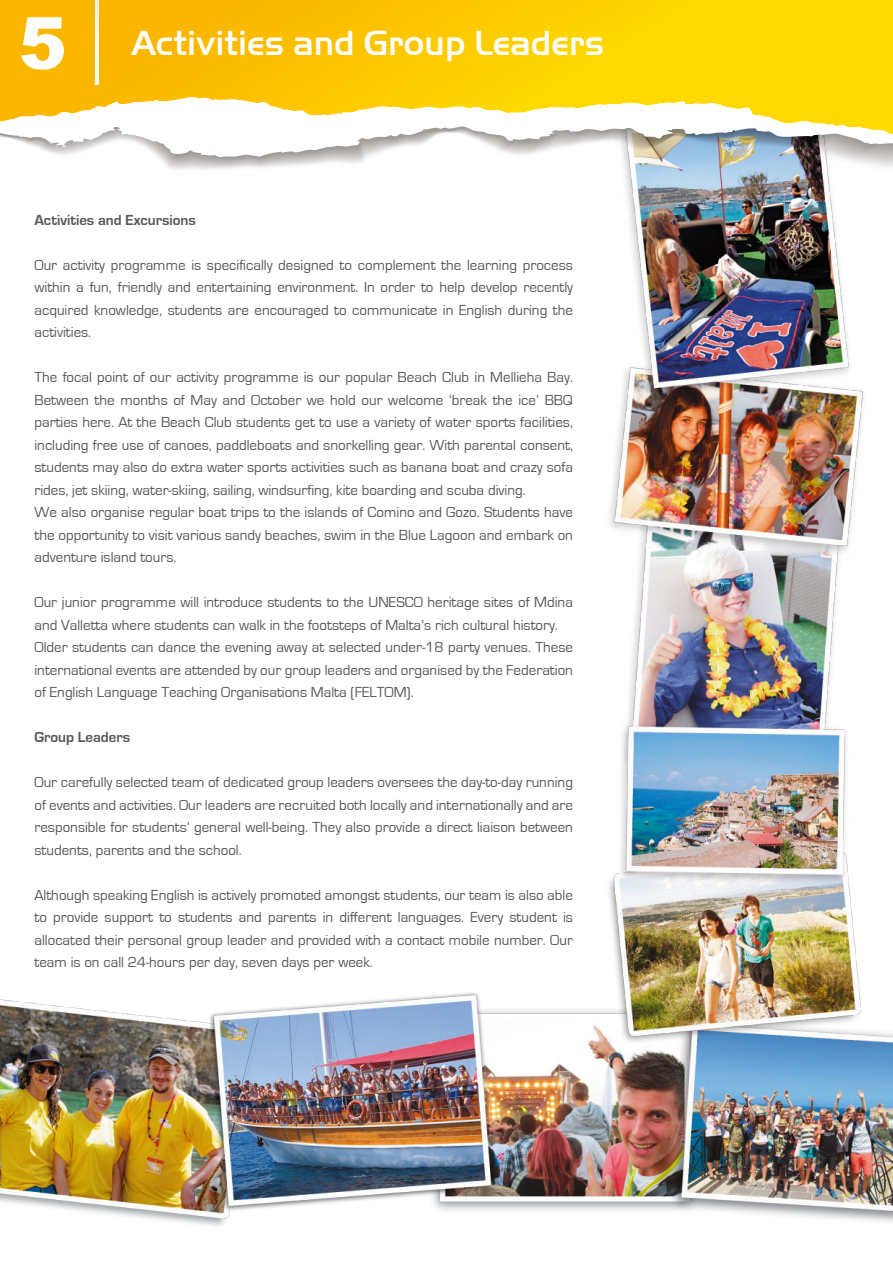
<style>
.page{position:relative;width:893px;height:1263px;background:#fff}
.page>*{position:absolute;margin:0;border:0;box-sizing:border-box;transform-origin:0 0}
.t1{font:500 36px "Handel Gothic Com";color:#fff}
.t2{font:15px/22.5px "Eurostile";color:#565655;text-align:justify}
.t3{font:700 15px "Eurostile";color:#565655}
.s1{font-family:"Arial";font-weight:400;font-size:72px}
.s2{font-family:"Arial";font-weight:900;font-size:72px}
</style>
<div class="page">
<img style="left:0;top:992px;width:893px;height:234px">
<img style="left:589px;top:176px;width:298px;height:870px">
<svg style="left:158px;top:0;width:735px;height:158px;background:#f8d81d"></svg>
<svg style="left:0;top:94px;width:893px;height:63px"></svg>
<svg style="left:0;top:0;width:845px;height:126px;background:#fdd023"></svg>
<hr style="left:95px;top:0;width:3px;height:84px;background:#fff">
<h1 class="t1" style="left:19px;top:29px;width:587px"><span class="s1">1</span><span class="s2">5</span> Activities and Group Leaders</h1>
<p class="t3" style="left:34px;top:215px;width:163px">Activities and Excursions</p>
<p class="t2" style="left:34px;top:255px;width:540px">Our activity programme is specifically designed to complement the learning process within a fun, friendly and entertaining environment. In order to help develop recently acquired knowledge, students are encouraged to communicate in English during the activities.</p>
<p class="t2" style="left:34px;top:367px;width:540px;text-align:left">The focal point of our activity programme is our popular Beach Club in Mellieha Bay.<br>Between the months of May and October we hold our welcome ‘break the ice’ BBQ parties here. At the Beach Club students get to use a variety of water sports facilities, including free use of canoes, paddleboats and snorkelling gear. With parental consent, students may also do extra water sports activities such as banana boat and crazy sofa rides, jet skiing, water-skiing, sailing, windsurfing, kite boarding and scuba diving.<br>We also organise regular boat trips to the islands of Comino and Gozo. Students have the opportunity to visit various sandy beaches, swim in the Blue Lagoon and embark on adventure island tours.</p>
<p class="t2" style="left:34px;top:592px;width:540px;text-align:left">Our junior programme will introduce students to the UNESCO heritage sites of Mdina and Valletta where students can walk in the footsteps of Malta’s rich cultural history.<br>Older students can dance the evening away at selected under-18 party venues. These international events are attended by our group leaders and organised by the Federation of English Language Teaching Organisations Malta (FELTOM).</p>
<p class="t3" style="left:34px;top:732px;width:97px">Group Leaders</p>
<p class="t2" style="left:34px;top:772px;width:540px">Our carefully selected team of dedicated group leaders oversees the day-to-day running of events and activities. Our leaders are recruited both locally and internationally and are responsible for students’ general well-being. They also provide a direct liaison between students, parents and the school.</p>
<p class="t2" style="left:34px;top:885px;width:540px">Although speaking English is actively promoted amongst students, our team is also able to provide support to students and parents in different languages. Every student is allocated their personal group leader and provided with a contact mobile number. Our team is on call 24-hours per day, seven days per week.</p>
</div>
